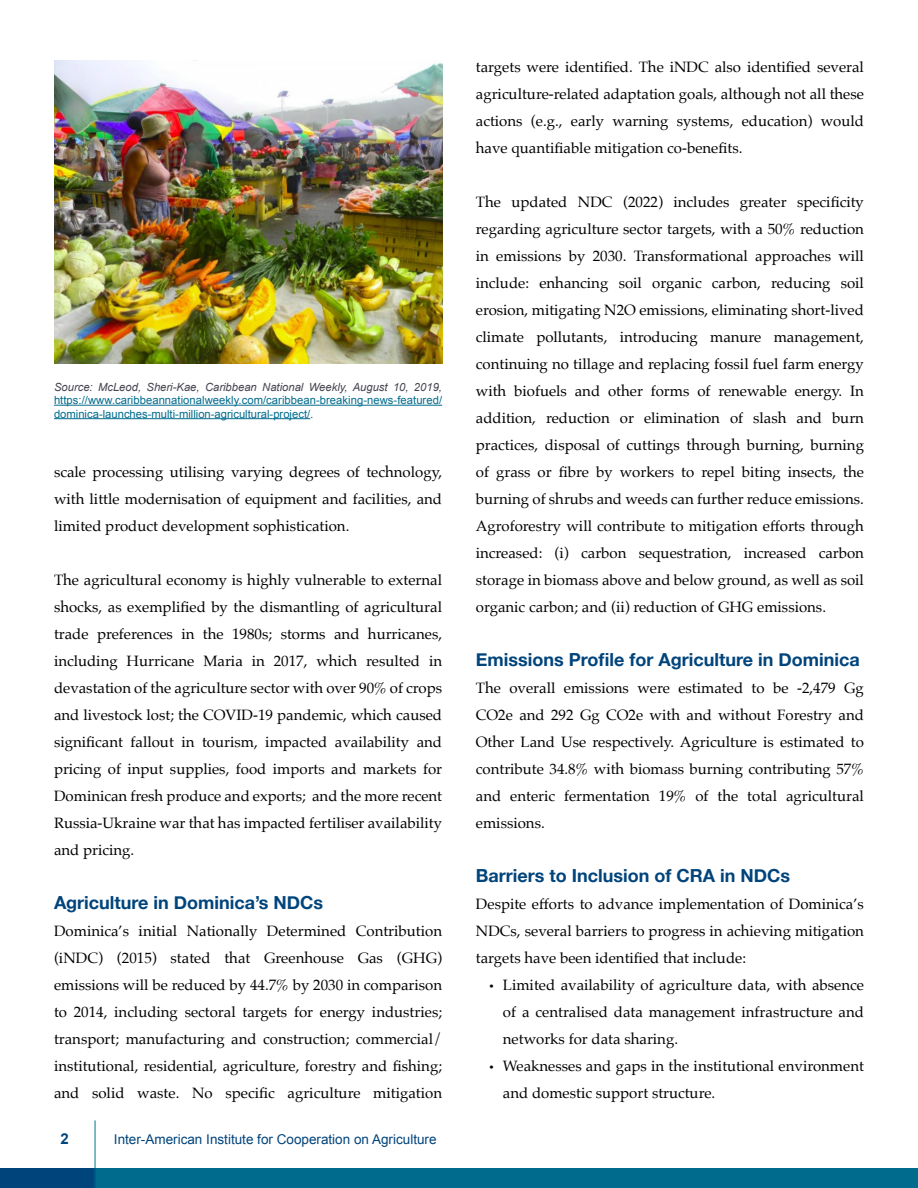
<style>
.page{position:relative;width:918px;height:1188px;background:#fff}
.page>*{position:absolute;margin:0;border:0;box-sizing:border-box;transform-origin:0 0}
.t1{font:700 18px "Helvetica Neue";color:#00447c}
.t2{font:15px/27px "Palatino";color:#000;text-align:justify}
.t3{font:700 15px "Arial";color:#00447c}
.t4{font:13.5px "Arial";color:#00447c}
.t5{font:11.25px/13.5px "Arial";letter-spacing:.005em;color:#006b8d}
.t6{font:italic 11.25px "Arial";color:#454551}
.s1{font-style:italic;color:#454551}
.s2{font-family:"Myriad Pro"}
</style>
<div class="page">
<div style="left:97px;top:1168px;width:821px;height:20px;background:#006b8d"></div>
<div style="left:0;top:1168px;width:96px;height:20px;background:#00447c"></div>
<hr style="left:95px;top:1120px;width:1px;height:68px;background:#00728f">
<img style="left:54px;top:61px;width:388px;height:302px">
<hr style="left:54px;top:405px;width:388px;height:1px;background:#006b8d">
<hr style="left:54px;top:418px;width:256px;height:1px;background:#006b8d">
<p class="t6" style="left:54px;top:379px;width:390px">Source: McLeod, Sheri-Kae, Caribbean National Weekly, August 10, 2019,</p>
<p class="t5" style="left:54px;top:393px;width:390px">https://www.caribbeannationalweekly.com/caribbean-breaking-news-featured/ dominica-launches-multi-million-agricultural-project/<span class="s1">.</span></p>
<p class="t2" style="left:54px;top:458px;width:390px">scale processing utilising varying degrees of technology, with little modernisation of equipment and facilities, and limited product development sophistication.</p>
<p class="t2" style="left:54px;top:566px;width:390px">The agricultural economy is highly vulnerable to external shocks, as exemplified by the dismantling of agricultural trade preferences in the 1980s; storms and hurricanes, including Hurricane Maria in 2017, which resulted in devastation of the agriculture sector with over 90% of crops and livestock lost; the COVID-19 pandemic, which caused significant fallout in tourism, impacted availability and pricing of input supplies, food imports and markets for Dominican fresh produce and exports; and the more recent Russia-Ukraine war that has impacted fertiliser availability and pricing.</p>
<p class="t1" style="left:54px;top:888px;width:271px">Agriculture in Dominica’s NDCs</p>
<p class="t2" style="left:54px;top:917px;width:390px">Dominica’s initial Nationally Determined Contribution (iNDC) (2015) stated that Greenhouse Gas (GHG) emissions will be reduced by 44.7% by 2030 in comparison to 2014, including sectoral targets for energy industries; transport; manufacturing and construction; commercial/ institutional, residential, agriculture, forestry and fishing; and solid waste. No specific agriculture mitigation</p>
<p class="t3" style="left:61px;top:1129px;width:10px">2</p>
<p class="t4" style="left:114px;top:1130px;width:324px">Inter-American Institute for Cooperation on Agriculture</p>
<p class="t2" style="left:476px;top:53px;width:390px">targets were identified. The iNDC also identified several agriculture-related adaptation goals, although not all these actions (e.g., early warning systems, education) would have quantifiable mitigation co-benefits.</p>
<p class="t2" style="left:476px;top:188px;width:390px">The updated NDC (2022) includes greater specificity regarding agriculture sector targets, with a 50% reduction in emissions by 2030. Transformational approaches will include: enhancing soil organic carbon, reducing soil erosion, mitigating N2O emissions, eliminating short-lived climate pollutants, introducing manure management, continuing no tillage and replacing fossil fuel farm energy with biofuels and other forms of renewable energy. In addition, reduction or elimination of slash and burn practices, disposal of cuttings through burning, burning of grass or fibre by workers to repel biting insects, the burning of shrubs and weeds can further reduce emissions.<br>Agroforestry will contribute to mitigation efforts through increased: (i) carbon sequestration, increased carbon storage in biomass above and below ground, as well as soil organic carbon; and (ii) reduction of GHG emissions.</p>
<p class="t1" style="left:476px;top:645px;width:385px">Emissions Profile for Agriculture in Dominica</p>
<p class="t2" style="left:476px;top:674px;width:390px">The overall emissions were estimated to be -2,479 Gg CO2e and 292 Gg CO2e with and without Forestry and Other Land Use respectively. Agriculture is estimated to contribute 34.8% with biomass burning contributing 57% and enteric fermentation 19% of the total agricultural emissions.</p>
<p class="t1" style="left:476px;top:861px;width:316px">Barriers to Inclusion of CRA in NDCs</p>
<p class="t2" style="left:476px;top:890px;width:390px">Despite efforts to advance implementation of Dominica’s NDCs, several barriers to progress in achieving mitigation targets have been identified that include:</p>
<p class="t2" style="left:503px;top:971px;width:363px;text-indent:-14px"><span class="s2">•</span> Limited availability of agriculture data, with absence of a centralised data management infrastructure and networks for data sharing.</p>
<p class="t2" style="left:503px;top:1052px;width:363px;text-indent:-14px"><span class="s2">•</span> Weaknesses and gaps in the institutional environment and domestic support structure.</p>
</div>
